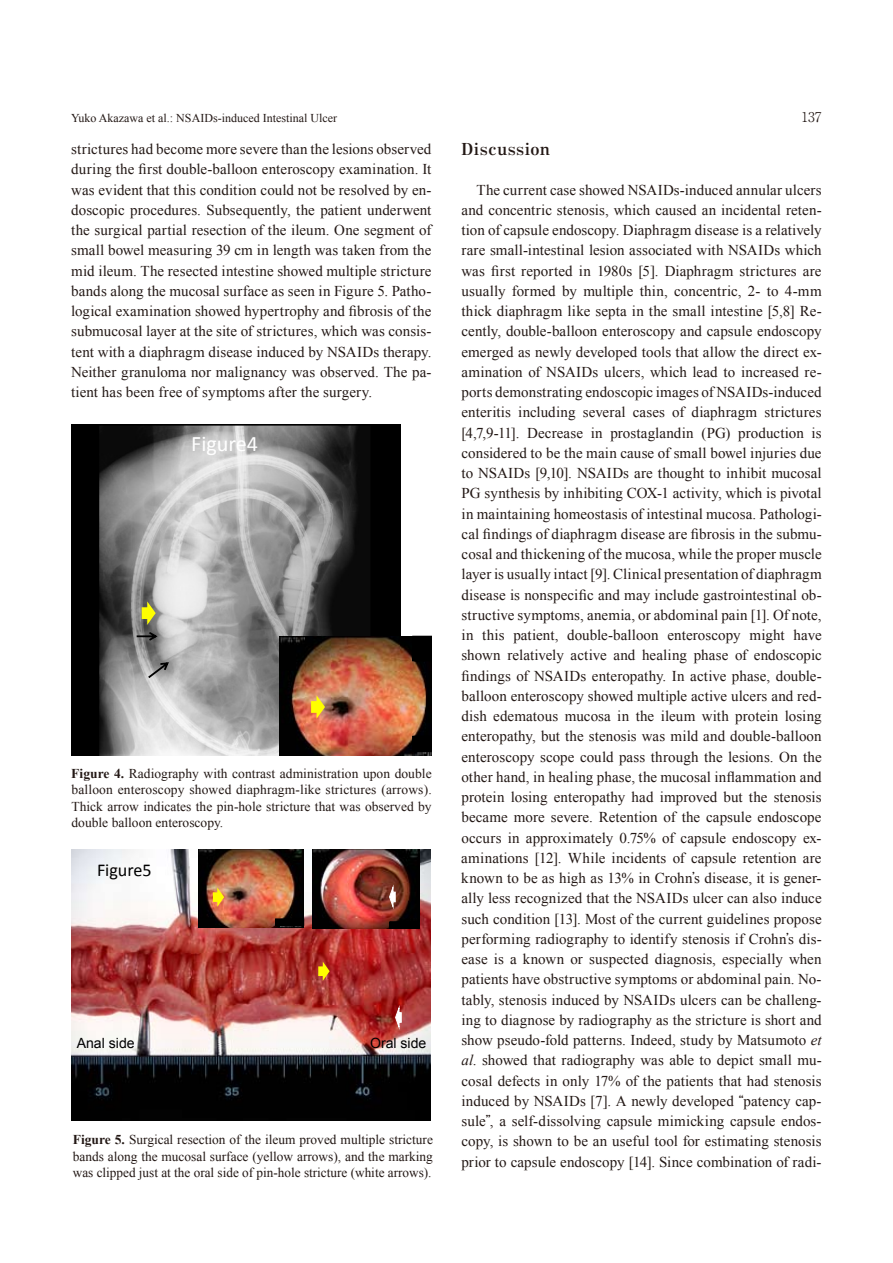
<style>
.page{position:relative;width:893px;height:1263px;background:#fff}
.page>*{position:absolute;margin:0;border:0;box-sizing:border-box;transform-origin:0 0}
.t1{font:22.2px "Calibri";color:#fff}
.t2{font:18.15px "Calibri";color:#000}
.t3{font:700 16.5px "MOG Century";letter-spacing:.015em;color:#231815}
.t4{font:15px/20.2px "Times New Roman";letter-spacing:.005em;color:#231815;text-align:justify}
.t5{font:14.1px "Arial";color:#000}
.t6{font:13.5px/16.5px "Times New Roman";color:#231815;text-align:justify}
.t7{font:300 13.5px "Ryumin Pr 6";color:#231815}
.t8{font:12px "Times New Roman";color:#231815}
.s1{font-family:"Ryumin Pr 6"}
.s2{font-style:italic}
.s3{font-weight:700}
</style>
<div class="page">
<img style="left:71px;top:425px;width:329px;height:331px">
<svg style="left:142px;top:601px;width:14px;height:24px"></svg>
<img style="left:279px;top:636px;width:152px;height:120px">
<svg style="left:311px;top:695px;width:14px;height:24px"></svg>
<svg style="left:412px;top:636px;width:19px;height:25px"></svg>
<svg style="left:412px;top:736px;width:19px;height:16px"></svg>
<svg style="left:137px;top:632px;width:20px;height:9px"></svg>
<svg style="left:148px;top:662px;width:21px;height:16px"></svg>
<img style="left:71px;top:850px;width:360px;height:270px">
<img style="left:312px;top:850px;width:107px;height:78px">
<img style="left:198px;top:850px;width:106px;height:78px">
<svg style="left:318px;top:962px;width:11px;height:19px"></svg>
<svg style="left:213px;top:888px;width:11px;height:19px"></svg>
<svg style="left:389px;top:884px;width:7px;height:25px"></svg>
<svg style="left:395px;top:1005px;width:7px;height:25px"></svg>
<svg style="left:275px;top:918px;width:29px;height:8px"></svg>
<svg style="left:389px;top:921px;width:29px;height:8px"></svg>
<p class="t8" style="left:71px;top:109px;width:267px">Yuko Akazawa et al.: NSAIDs-induced Intestinal Ulcer</p>
<p class="t7" style="left:801px;top:106px;width:22px">137</p>
<p class="t4" style="left:71px;top:139px;width:362px">strictures had become more severe than the lesions observed during the first double-balloon enteroscopy examination. It was evident that this condition could not be resolved by en&shy;doscopic procedures. Subsequently, the patient underwent the surgical partial resection of the ileum. One segment of small bowel measuring 39 cm in length was taken from the mid ileum. The resected intestine showed multiple stricture bands along the mucosal surface as seen in Figure 5. Patho&shy;logical examination showed hypertrophy and fibrosis of the submucosal layer at the site of strictures, which was consis&shy;tent with a diaphragm disease induced by NSAIDs therapy.<br>Neither granuloma nor malignancy was observed. The pa&shy;tient has been free of symptoms after the surgery.</p>
<p class="t3" style="left:461px;top:139px;width:90px">Discussion</p>
<p class="t4" style="left:461px;top:179px;width:362px;text-indent:15px">The current case showed NSAIDs-induced annular ulcers and concentric stenosis, which caused an incidental reten&shy;tion of capsule endoscopy. Diaphragm disease is a relatively rare small-intestinal lesion associated with NSAIDs which was first reported in 1980s [5]. Diaphragm strictures are usually formed by multiple thin, concentric, 2- to 4-mm thick diaphragm like septa in the small intestine [5,8] Re&shy;cently, double-balloon enteroscopy and capsule endoscopy emerged as newly developed tools that allow the direct ex&shy;amination of NSAIDs ulcers, which lead to increased re&shy;ports demonstrating endoscopic images of NSAIDs-induced enteritis including several cases of diaphragm strictures [4,7,9-11]. Decrease in prostaglandin (PG) production is considered to be the main cause of small bowel injuries due to NSAIDs [9,10]. NSAIDs are thought to inhibit mucosal PG synthesis by inhibiting COX-1 activity, which is pivotal in maintaining homeostasis of intestinal mucosa. Pathologi&shy;cal findings of diaphragm disease are fibrosis in the submu&shy;cosal and thickening of the mucosa, while the proper muscle layer is usually intact [9]. Clinical presentation of diaphragm disease is nonspecific and may include gastrointestinal ob&shy;structive symptoms, anemia, or abdominal pain [1]. Of note, in this patient, double-balloon enteroscopy might have shown relatively active and healing phase of endoscopic findings of NSAIDs enteropathy. In active phase, double&shy;balloon enteroscopy showed multiple active ulcers and red&shy;dish edematous mucosa in the ileum with protein losing enteropathy, but the stenosis was mild and double-balloon enteroscopy scope could pass through the lesions. On the other hand, in healing phase, the mucosal inflammation and protein losing enteropathy had improved but the stenosis became more severe. Retention of the capsule endoscope occurs in approximately 0.75% of capsule endoscopy ex&shy;aminations [12]. While incidents of capsule retention are known to be as high as 13% in Crohn<span class="s1">ʼ</span>s disease, it is gener&shy;ally less recognized that the NSAIDs ulcer can also induce such condition [13]. Most of the current guidelines propose performing radiography to identify stenosis if Crohn<span class="s1">ʼ</span>s dis&shy;ease is a known or suspected diagnosis, especially when patients have obstructive symptoms or abdominal pain. No&shy;tably, stenosis induced by NSAIDs ulcers can be challeng&shy;ing to diagnose by radiography as the stricture is short and show pseudo-fold patterns. Indeed, study by Matsumoto <span class="s2">et al</span>. showed that radiography was able to depict small mu&shy;cosal defects in only 17% of the patients that had stenosis induced by NSAIDs [7]. A newly developed <span class="s1">“</span>patency cap&shy;sule<span class="s1">”</span>, a self-dissolving capsule mimicking capsule endos&shy;copy, is shown to be an useful tool for estimating stenosis prior to capsule endoscopy [14]. Since combination of radi-</p>
<h1 class="t1" style="left:191px;top:430px;width:68px">Figure4</h1>
<p class="t6" style="left:71px;top:765px;width:362px"><span class="s3">Figure 4.</span> Radiography with contrast administration upon double balloon enteroscopy showed diaphragm-like strictures (arrows).<br>Thick arrow indicates the pin-hole stricture that was observed by double balloon enteroscopy.</p>
<p class="t2" style="left:97px;top:858px;width:56px">Figure5</p>
<p class="t5" style="left:77px;top:1033px;width:59px">Anal side</p>
<p class="t5" style="left:370px;top:1033px;width:58px">Oral side</p>
<p class="t6" style="left:73px;top:1131px;width:362px"><span class="s3">Figure 5.</span> Surgical resection of the ileum proved multiple stricture bands along the mucosal surface (yellow arrows), and the marking was clipped just at the oral side of pin-hole stricture (white arrows).</p>
</div>
